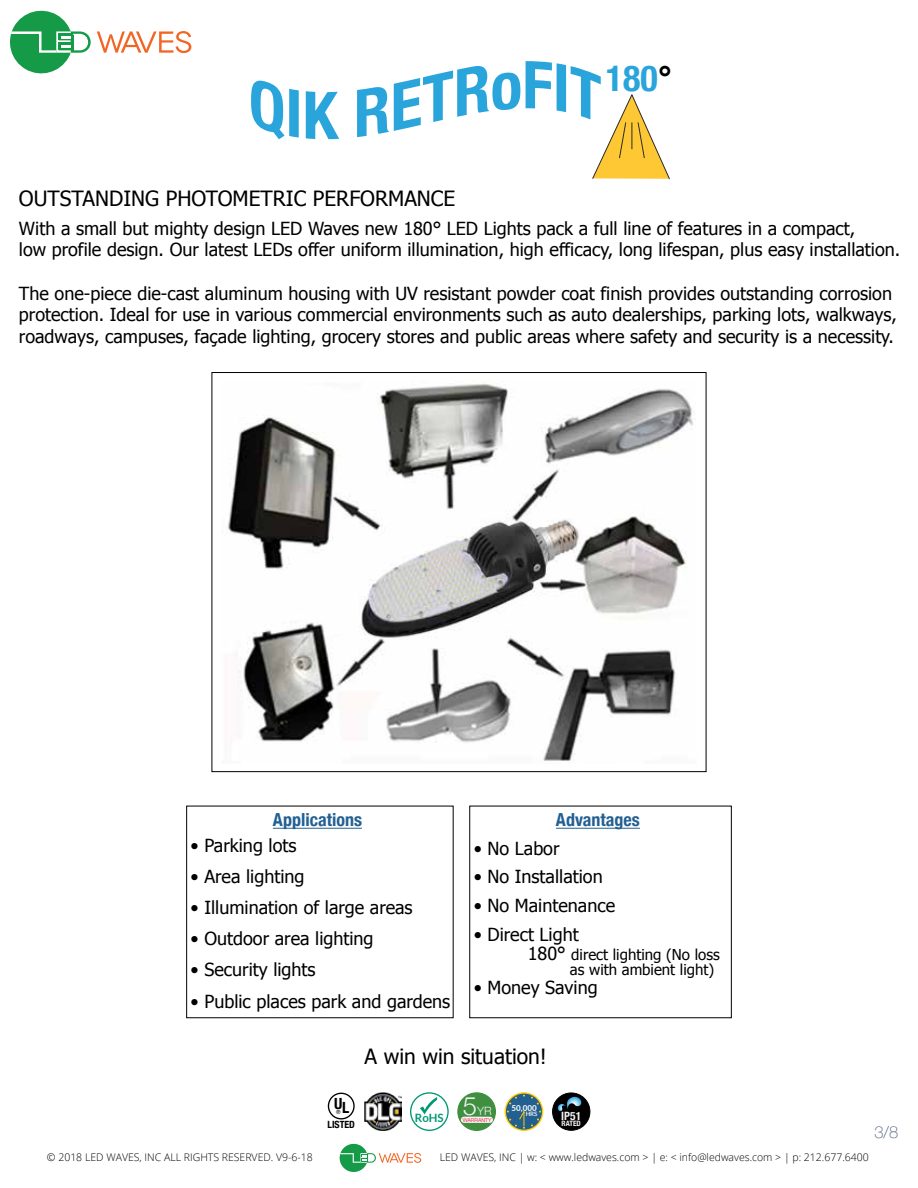
<style>
.page{position:relative;width:918px;height:1188px;background:#fff}
.page>*{position:absolute;margin:0;border:0;box-sizing:border-box;transform-origin:0 0}
.t1{font:700 condensed 36px "Helvetica Neue";color:#29a5dc}
.t2{font:300 25.5px "Helvetica Neue";color:#f3f3f3}
.t3{font:21px "Tahoma";color:#000}
.t4{font:18px/21.6px "Tahoma";color:#000}
.t5{font:700 condensed 18px "Helvetica Neue";color:#236092}
.t6{font:100 16.5px "Helvetica Neue";color:#4a5b78}
.t7{font:700 condensed 15.45px "Helvetica Neue";color:#000}
.t8{font:15px/15px "Tahoma";color:#000}
.t9{font:700 11.4px "Lato";color:#009877}
.t10{font:700 condensed 11.4px "Helvetica Neue";color:#f3f3f3}
.t11{font:300 11.4px "Helvetica Neue";color:#f3f3f3}
.t12{font:300 10.5px "Open Sans";color:#000}
.t13{font:700 condensed 9.9px "Helvetica Neue";color:#000}
.t14{font:800 8.1px "Lato";color:#f3f3f3}
.t15{font:700 condensed 7.35px "Helvetica Neue";color:#f3f3f3}
.t16{font:700 6px "Lato";color:#f3f3f3}
.t17{font:5.55px "Helvetica Neue";color:#000}
.t18{font:300 5.4px "Helvetica Neue";color:#ea0029}
.s1{color:#000}
.s2{font-size:18px}
</style>
<div class="page">
<img style="left:228px;top:383px;width:466px;height:378px">
<svg style="left:251px;top:80px;width:48px;height:59px"></svg>
<svg style="left:306px;top:91px;width:33px;height:48px"></svg>
<svg style="left:357px;top:66px;width:163px;height:71px"></svg>
<svg style="left:97px;top:31px;width:94px;height:22px"></svg>
<svg style="left:9px;top:10px;width:82px;height:64px"></svg>
<svg style="left:526px;top:61px;width:144px;height:119px"></svg>
<div style="left:410px;top:1092px;width:39px;height:39px;border:1px solid #009877;border-radius:50%"></div>
<svg style="left:420px;top:1097px;width:17px;height:17px"></svg>
<div style="left:505px;top:1093px;width:38px;height:37px;background:#236092;border-radius:50%"></div>
<div style="left:505px;top:1092px;width:38px;height:39px;border:1px solid #ffcd00;border-radius:50%"></div>
<svg style="left:531px;top:1097px;width:8px;height:8px"></svg>
<svg style="left:531px;top:1119px;width:8px;height:7px"></svg>
<svg style="left:509px;top:1097px;width:8px;height:7px"></svg>
<svg style="left:507px;top:1111px;width:18px;height:18px"></svg>
<div style="left:328px;top:1093px;width:27px;height:27px;border:1px solid #000;border-radius:50%"></div>
<div style="left:553px;top:1093px;width:37px;height:37px;background:#000;border-radius:50%"></div>
<div style="left:552px;top:1093px;width:38px;height:37px;border:1px solid #000;border-radius:50%"></div>
<svg style="left:557px;top:1097px;width:24px;height:15px"></svg>
<div style="left:458px;top:1093px;width:37px;height:37px;background:#408f40;border-radius:50%"></div>
<div style="left:457px;top:1092px;width:39px;height:39px;border:1px solid #408f40;border-radius:50%"></div>
<div style="left:461px;top:1117px;width:32px;height:6px;background:#f3f3f3;border-radius:3px"></div>
<img style="left:364px;top:1093px;width:38px;height:37px">
<hr style="left:273px;top:828px;width:89px;height:1px;background:#236092">
<hr style="left:556px;top:828px;width:84px;height:1px;background:#236092">
<svg style="left:339px;top:1144px;width:82px;height:28px"></svg>
<p class="t3" style="left:19px;top:184px;width:438px">OUTSTANDING PHOTOMETRIC PERFORMANCE</p>
<h1 class="t1" style="left:606px;top:48px;width:68px">180<span class="s1">°</span></h1>
<p class="t4" style="left:19px;top:217px;width:883px">With a small but mighty design LED Waves new 180° LED Lights pack a full line of features in a compact,<br>low profile design. Our latest LEDs offer uniform illumination, high efficacy, long lifespan, plus easy installation.</p>
<p class="t4" style="left:19px;top:281px;width:879px">The one-piece die-cast aluminum housing with UV resistant powder coat finish provides outstanding corrosion protection. Ideal for use in various commercial environments such as auto dealerships, parking lots, walkways, roadways, campuses, façade lighting, grocery stores and public areas where safety and security is a necessity.</p>
<p class="t5" style="left:273px;top:805px;width:91px">Applications</p>
<p class="t4" style="left:191px;top:833px;width:107px">• Parking lots</p>
<p class="t4" style="left:191px;top:865px;width:115px">• Area lighting</p>
<p class="t4" style="left:191px;top:896px;width:224px">• Illumination of large areas</p>
<p class="t4" style="left:191px;top:927px;width:184px">• Outdoor area lighting</p>
<p class="t4" style="left:191px;top:958px;width:127px">• Security lights</p>
<p class="t4" style="left:191px;top:989px;width:261px">• Public places park and gardens</p>
<p class="t5" style="left:556px;top:805px;width:85px">Advantages</p>
<p class="t4" style="left:474px;top:836px;width:87px">• No Labor</p>
<p class="t4" style="left:474px;top:865px;width:131px">• No Installation</p>
<p class="t4" style="left:474px;top:894px;width:143px">• No Maintenance</p>
<p class="t4" style="left:474px;top:923px;width:107px">• Direct Light</p>
<p class="t8" style="left:570px;top:947px;width:151px;text-indent:-42px"><span class="s2">180°</span> direct lighting (No loss as with ambient light)</p>
<p class="t4" style="left:474px;top:976px;width:125px">• Money Saving</p>
<p class="t12" style="left:47px;top:1150px;width:268px">© 2018 LED WAVES, INC ALL RIGHTS RESERVED. V9-6-18</p>
<p class="t3" style="left:365px;top:1043px;width:184px">A win win situation!</p>
<p class="t7" style="left:334px;top:1091px;width:10px">U</p>
<p class="t17" style="left:336px;top:1108px;width:6px">®</p>
<p class="t7" style="left:342px;top:1094px;width:9px">L</p>
<p class="t13" style="left:327px;top:1116px;width:29px">LISTED</p>
<p class="t9" style="left:415px;top:1111px;width:30px">RoHS</p>
<h2 class="t2" style="left:463px;top:1086px;width:16px">5</h2>
<p class="t11" style="left:477px;top:1102px;width:16px">YR</p>
<p class="t18" style="left:463px;top:1115px;width:30px">WARRANTY</p>
<p class="t14" style="left:512px;top:1102px;width:27px">50,000</p>
<p class="t16" style="left:526px;top:1110px;width:13px">HRS</p>
<p class="t10" style="left:561px;top:1106px;width:21px">IP51</p>
<p class="t15" style="left:562px;top:1117px;width:21px">RATED</p>
<p class="t6" style="left:874px;top:1120px;width:25px">3/8</p>
<p class="t12" style="left:440px;top:1150px;width:431px">LED WAVES, INC | w: &lt; www.ledwaves.com &gt; | e: &lt; info@ledwaves.com &gt; | p: 212.677.6400</p>
</div>
